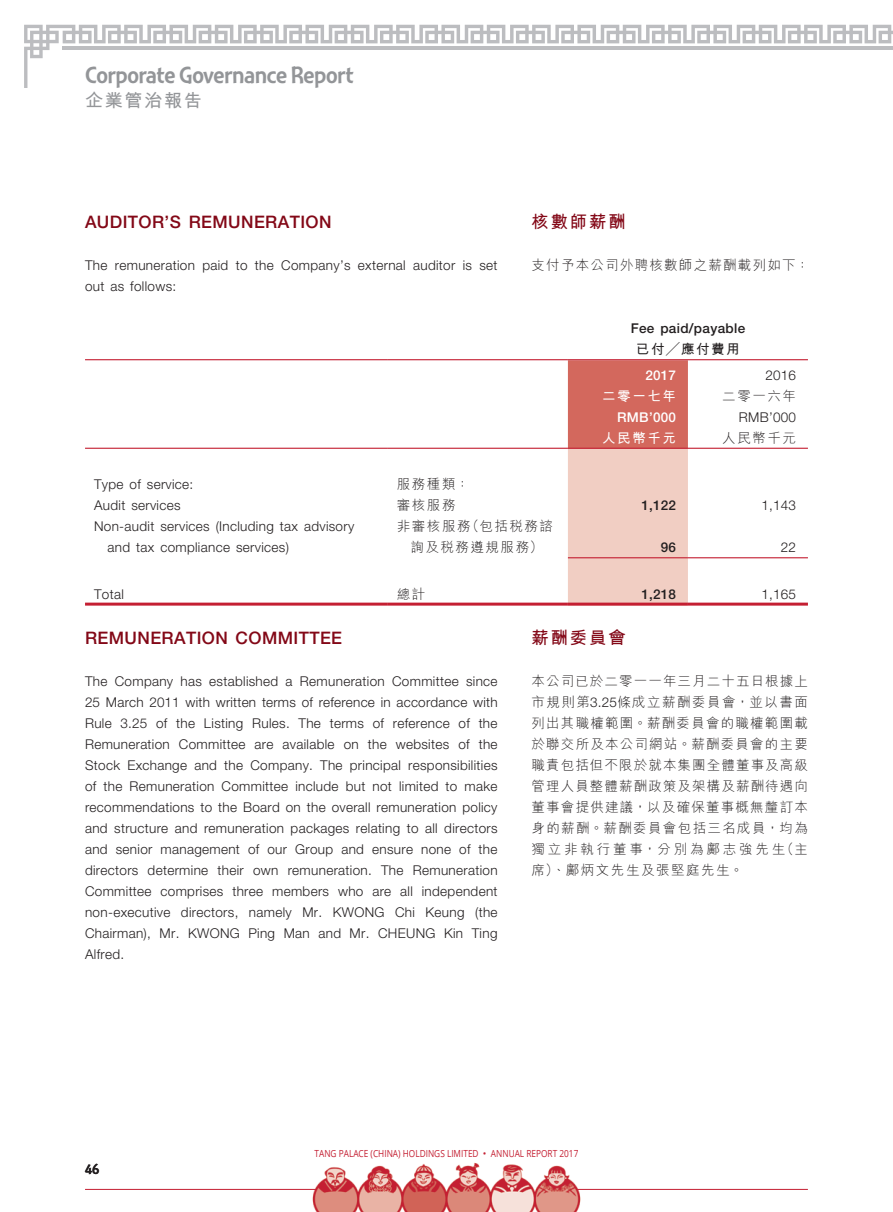
<style>
.page{position:relative;width:893px;height:1212px;background:#fff}
.page>*{position:absolute;margin:0;border:0;box-sizing:border-box;transform-origin:0 0}
.t1{font:24.75px "Montara Gothic";letter-spacing:-.025em;color:#939598}
.t2{font:700 18px "M Hei HK";letter-spacing:.1em;color:#939598}
._03_H1{font:500 17.25px "Helvetica Neue LT Std";letter-spacing:.025em;color:#830817}
._03_H1-2{font:700 17.25px "M Hei HK";letter-spacing:.115em;color:#830817}
.t3{font:15px "Montara Gothic";color:#231f20}
._01_Body_Text{font:300 13.5px/21px "Helvetica Neue LT Std";letter-spacing:.025em;color:#231f20}
._01_Body_Text-2{font:300 13.5px/21px "M Hei HK";letter-spacing:.1em;color:#231f20;text-align:justify}
._15_Table_Stub{font:300 13.5px/21px "Helvetica Neue LT Std";letter-spacing:.025em;color:#231f20}
._15_Table_Stub-2{font:300 13.5px/21px "M Hei HK";letter-spacing:.115em;color:#231f20;text-align:center}
._01_Body_Text-3{font:500 13.5px "Helvetica Neue LT Std";letter-spacing:.025em;color:#231f20}
._01_Body_Text-4{font:500 13.5px "Helvetica Neue LT Std";letter-spacing:.015em;color:#fff}
._01_Body_Text-5{font:700 13.5px "M Hei HK";letter-spacing:.115em;color:#fff}
._01_Body_Text-6{font:700 13.5px "M Hei HK";letter-spacing:.115em;color:#231f20}
.t4{font:9.75px "Open Sans";color:#c41f32;scale:.85 1}
.s1{font-family:"Helvetica Neue LT Std"}
</style>
<div class="page">
<svg style="left:24px;top:25px;width:869px;height:63px"></svg>
<img style="left:301px;top:1162px;width:291px;height:50px">
<hr style="left:85px;top:1189px;width:232px;height:1px;background:#c41f32">
<hr style="left:576px;top:1189px;width:232px;height:1px;background:#c41f32">
<hr style="left:63px;top:47px;width:830px;height:3px;background:#bcbdc0">
<svg style="left:568px;top:360px;width:120px;height:243px;background:#e5a89d"></svg>
<hr style="left:85px;top:359px;width:303px;height:1px;background:#c41f32">
<hr style="left:388px;top:359px;width:180px;height:1px;background:#c41f32">
<hr style="left:568px;top:359px;width:240px;height:1px;background:#c41f32">
<hr style="left:85px;top:448px;width:303px;height:1px;background:#c41f32">
<hr style="left:388px;top:448px;width:180px;height:1px;background:#c41f32">
<hr style="left:568px;top:448px;width:120px;height:1px;background:#c41f32">
<hr style="left:688px;top:448px;width:120px;height:1px;background:#c41f32">
<hr style="left:568px;top:557px;width:120px;height:1px;background:#c41f32">
<hr style="left:688px;top:557px;width:120px;height:1px;background:#c41f32">
<hr style="left:85px;top:603px;width:303px;height:3px;background:#c41f32">
<hr style="left:388px;top:603px;width:180px;height:3px;background:#c41f32">
<hr style="left:568px;top:603px;width:120px;height:3px;background:#c41f32">
<hr style="left:688px;top:603px;width:120px;height:3px;background:#c41f32">
<h1 class="t1" style="left:85px;top:62px;width:270px">Corporate Governance Report</h1>
<h2 class="t2" style="left:85px;top:87px;width:118px">企業管治報告</h2>
<p class="_03_H1" style="left:85px;top:212px;width:248px">AUDITOR’S REMUNERATION</p>
<p class="_01_Body_Text" style="left:85px;top:254px;width:414px">The remuneration paid to the Company’s external auditor is set out as follows:</p>
<p class="_03_H1-2" style="left:531px;top:209px;width:96px">核數師薪酬</p>
<p class="_01_Body_Text-2" style="left:531px;top:254px;width:279px">支付予本公司外聘核數師之薪酬載列如下：</p>
<p class="_01_Body_Text-3" style="left:631px;top:320px;width:116px">Fee paid/payable</p>
<p class="_01_Body_Text-6" style="left:636px;top:339px;width:105px">已付╱應付費用</p>
<p class="_01_Body_Text-4" style="left:645px;top:367px;width:32px">2017</p>
<p class="_01_Body_Text" style="left:765px;top:364px;width:32px">2016</p>
<p class="_01_Body_Text-5" style="left:602px;top:386px;width:75px">二零一七年</p>
<p class="_01_Body_Text-2" style="left:722px;top:385px;width:75px">二零一六年</p>
<p class="_01_Body_Text-4" style="left:617px;top:409px;width:60px">RMB’000</p>
<p class="_01_Body_Text" style="left:739px;top:406px;width:59px">RMB’000</p>
<p class="_01_Body_Text-5" style="left:602px;top:428px;width:75px">人民幣千元</p>
<p class="_01_Body_Text-2" style="left:722px;top:427px;width:75px">人民幣千元</p>
<p class="_15_Table_Stub" style="left:94px;top:473px;width:101px">Type of service:</p>
<p class="_15_Table_Stub-2" style="left:397px;top:473px;width:74px">服務種類：</p>
<p class="_15_Table_Stub" style="left:94px;top:494px;width:88px">Audit services</p>
<p class="_15_Table_Stub-2" style="left:397px;top:494px;width:60px">審核服務</p>
<p class="_01_Body_Text-3" style="left:641px;top:497px;width:36px">1,122</p>
<p class="_01_Body_Text" style="left:761px;top:494px;width:36px">1,143</p>
<p class="_15_Table_Stub" style="left:108px;top:515px;width:248px;text-indent:-14px">Non-audit services (Including tax advisory and tax compliance services)</p>
<p class="_15_Table_Stub-2" style="left:397px;top:515px;width:158px">非審核服務（包括稅務諮詢及稅務遵規服務）</p>
<p class="_01_Body_Text-3" style="left:661px;top:539px;width:17px">96</p>
<p class="_01_Body_Text" style="left:781px;top:536px;width:17px">22</p>
<p class="_15_Table_Stub" style="left:94px;top:583px;width:31px">Total</p>
<p class="_15_Table_Stub-2" style="left:397px;top:583px;width:30px">總計</p>
<p class="_01_Body_Text-3" style="left:641px;top:586px;width:36px">1,218</p>
<p class="_01_Body_Text" style="left:761px;top:583px;width:36px">1,165</p>
<p class="_03_H1" style="left:85px;top:628px;width:259px">REMUNERATION COMMITTEE</p>
<p class="_01_Body_Text" style="left:85px;top:671px;width:414px;text-align:justify">The Company has established a Remuneration Committee since 25 March 2011 with written terms of reference in accordance with Rule 3.25 of the Listing Rules. The terms of reference of the Remuneration Committee are available on the websites of the Stock Exchange and the Company. The principal responsibilities of the Remuneration Committee include but not limited to make recommendations to the Board on the overall remuneration policy and structure and remuneration packages relating to all directors and senior management of our Group and ensure none of the directors determine their own remuneration. The Remuneration Committee comprises three members who are all independent non-executive directors, namely Mr. KWONG Chi Keung (the Chairman), Mr. KWONG Ping Man and Mr. CHEUNG Kin Ting Alfred.</p>
<p class="_03_H1-2" style="left:531px;top:625px;width:96px">薪酬委員會</p>
<p class="_01_Body_Text-2" style="left:531px;top:670px;width:278px">本公司已於二零一一年三月二十五日根據上市規則第<span class="s1">3.25</span>條成立薪酬委員會，並以書面列出其職權範圍。薪酬委員會的職權範圍載於聯交所及本公司網站。薪酬委員會的主要職責包括但不限於就本集團全體董事及高級管理人員整體薪酬政策及架構及薪酬待遇向董事會提供建議，以及確保董事概無釐訂本身的薪酬。薪酬委員會包括三名成員，均為獨立非執行董事，分別為鄺志強先生（主席）、鄺炳文先生及張堅庭先生。</p>
<p class="t3" style="left:85px;top:1161px;width:16px">46</p>
<p class="t4" style="left:315px;top:1147px;width:312px">TANG PALACE (CHINA) HOLDINGS LIMITED • ANNUAL REPORT 2017</p>
</div>
